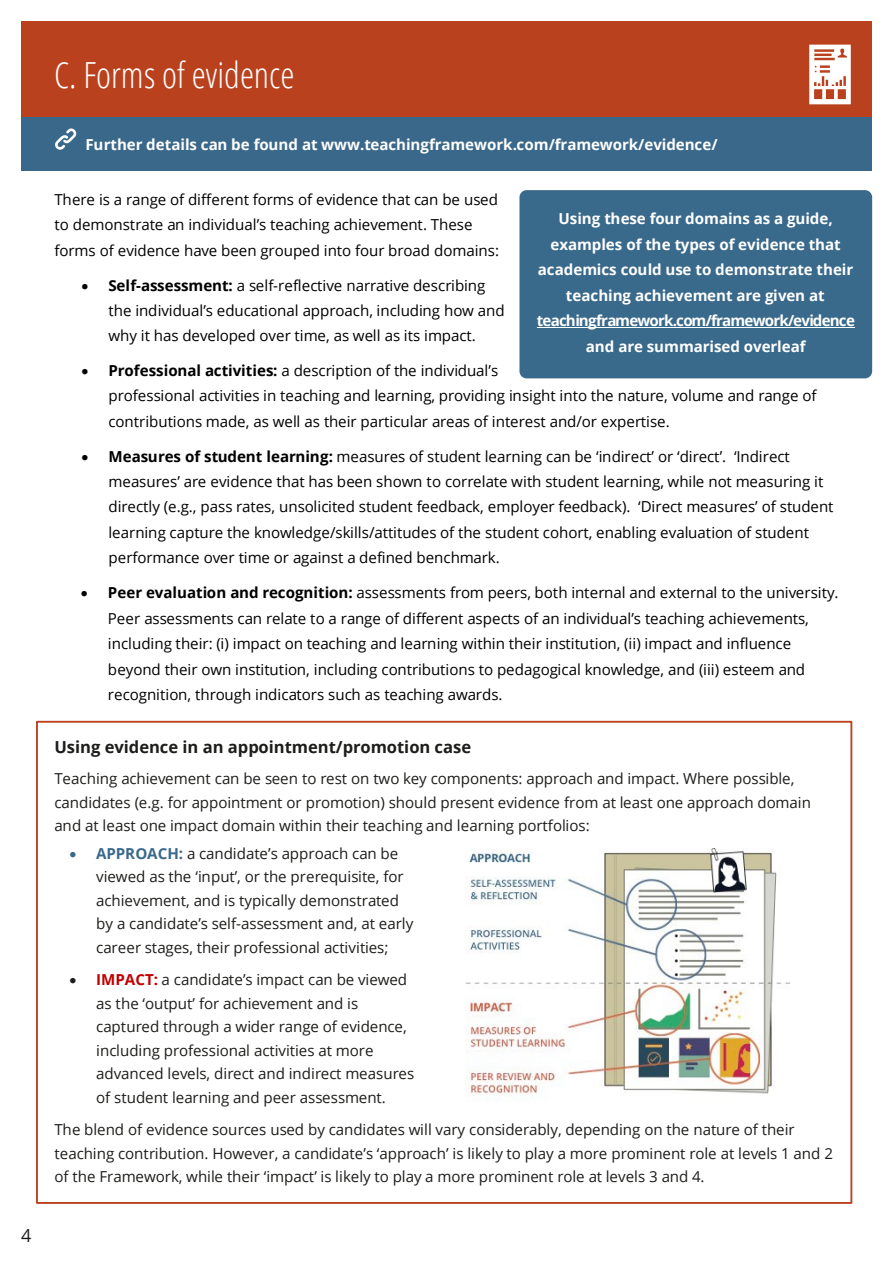
<style>
.page{position:relative;width:893px;height:1263px;background:#fff}
.page>*{position:absolute;margin:0;border:0;box-sizing:border-box;transform-origin:0 0}
.t1{font:300 condensed 36px "Open Sans";color:#fff}
.t2{font:18px "Open Sans";color:#1d1d1b}
.t3{font:700 16.5px "Open Sans";color:#1d1d1b}
.t4{font:15.15px/25.5px "Open Sans";color:#000}
.t5{font:15.15px/23.5px "Open Sans";letter-spacing:-.005em;color:#1d1d1b}
.t6{font:700 15.15px/25.5px "Open Sans";letter-spacing:-.005em;color:#fff;text-align:center}
.s1{font-weight:700}
.s2{color:#39698b}
.s3{font-weight:700;color:#39698b}
.s4{font-weight:700;color:#c00000}
</style>
<div class="page">
<div style="left:22px;top:22px;width:850px;height:95px;background:#ba411e"></div>
<div style="left:22px;top:117px;width:850px;height:53px;background:#3a688b"></div>
<svg style="left:55px;top:128px;width:21px;height:22px"></svg>
<svg style="left:809px;top:45px;width:42px;height:59px"></svg>
<div style="left:519px;top:190px;width:353px;height:188px;background:#39698b;border-radius:7px"></div>
<hr style="left:537px;top:327px;width:317px;height:1px;background:#fff">
<img style="left:465px;top:848px;width:325px;height:254px">
<p class="t2" style="left:21px;top:1223px;width:12px">4</p>
<h1 class="t1" style="left:54px;top:50px;width:242px">C. Forms of evidence</h1>
<p class="t6" style="left:185px;top:126px;width:578px">Further information can be found at: www.evaluatingteaching.com/evidence</p>
<p class="t6" style="left:85px;top:131px;width:634px">Further details can be found at www.teachingframework.com/framework/evidence/</p>
<p class="t4" style="left:54px;top:186px;width:446px">There is a range of different forms of evidence that can be used to demonstrate an individual’s teaching achievement. These forms of evidence have been grouped into four broad domains:</p>
<p class="t4" style="left:108px;top:272px;width:398px;text-indent:-27px">• <span class="s1">Self-assessment:</span> a self-reflective narrative describing the individual’s educational approach, including how and why it has developed over time, as well as its impact.</p>
<p class="t4" style="left:108px;top:357px;width:710px;text-indent:-27px">• <span class="s1">Professional activities:</span> a description of the individual’s<br>professional activities in teaching and learning, providing insight into the nature, volume and range of contributions made, as well as their particular areas of interest and/or expertise.</p>
<p class="t4" style="left:108px;top:443px;width:726px;text-indent:-27px">• <span class="s1">Measures of student learning:</span> measures of student learning can be ‘indirect’ or ‘direct’. ‘Indirect measures’ are evidence that has been shown to correlate with student learning, while not measuring it directly (e.g., pass rates, unsolicited student feedback, employer feedback). ‘Direct measures’ of student learning capture the knowledge/skills/attitudes of the student cohort, enabling evaluation of student performance over time or against a defined benchmark.</p>
<p class="t4" style="left:108px;top:580px;width:732px;text-indent:-27px">• <span class="s1">Peer evaluation and recognition:</span> assessments from peers, both internal and external to the university.<br>Peer assessments can relate to a range of different aspects of an individual’s teaching achievements, including their: (i) impact on teaching and learning within their institution, (ii) impact and influence beyond their own institution, including contributions to pedagogical knowledge, and (iii) esteem and recognition, through indicators such as teaching awards.</p>
<p class="t3" style="left:54px;top:735px;width:418px">Using evidence in an appointment/promotion case</p>
<p class="t5" style="left:54px;top:766px;width:758px">Teaching achievement can be seen to rest on two key components: approach and impact. Where possible, candidates (e.g. for appointment or promotion) should present evidence from at least one approach domain and at least one impact domain within their teaching and learning portfolios:</p>
<p class="t5" style="left:96px;top:841px;width:319px;text-indent:-27px"><span class="s2">•</span> <span class="s3">APPROACH:</span> a candidate’s approach can be viewed as the ‘input’, or the prerequisite, for achievement, and is typically demonstrated by a candidate’s self-assessment and, at early career stages, their professional activities;</p>
<p class="t5" style="left:96px;top:968px;width:320px;text-indent:-27px">• <span class="s4">IMPACT:</span> a candidate’s impact can be viewed as the ‘output’ for achievement and is captured through a wider range of evidence, including professional activities at more advanced levels, direct and indirect measures of student learning and peer assessment.</p>
<p class="t5" style="left:54px;top:1117px;width:780px">The blend of evidence sources used by candidates will vary considerably, depending on the nature of their teaching contribution. However, a candidate’s ‘approach’ is likely to play a more prominent role at levels 1 and 2 of the Framework, while their ‘impact’ is likely to play a more prominent role at levels 3 and 4.</p>
<p class="t6" style="left:537px;top:206px;width:320px">Using these four domains as a guide, examples of the types of evidence that academics could use to demonstrate their teaching achievement are given at teachingframework.com/framework/evidence and are summarised overleaf</p>
</div>
